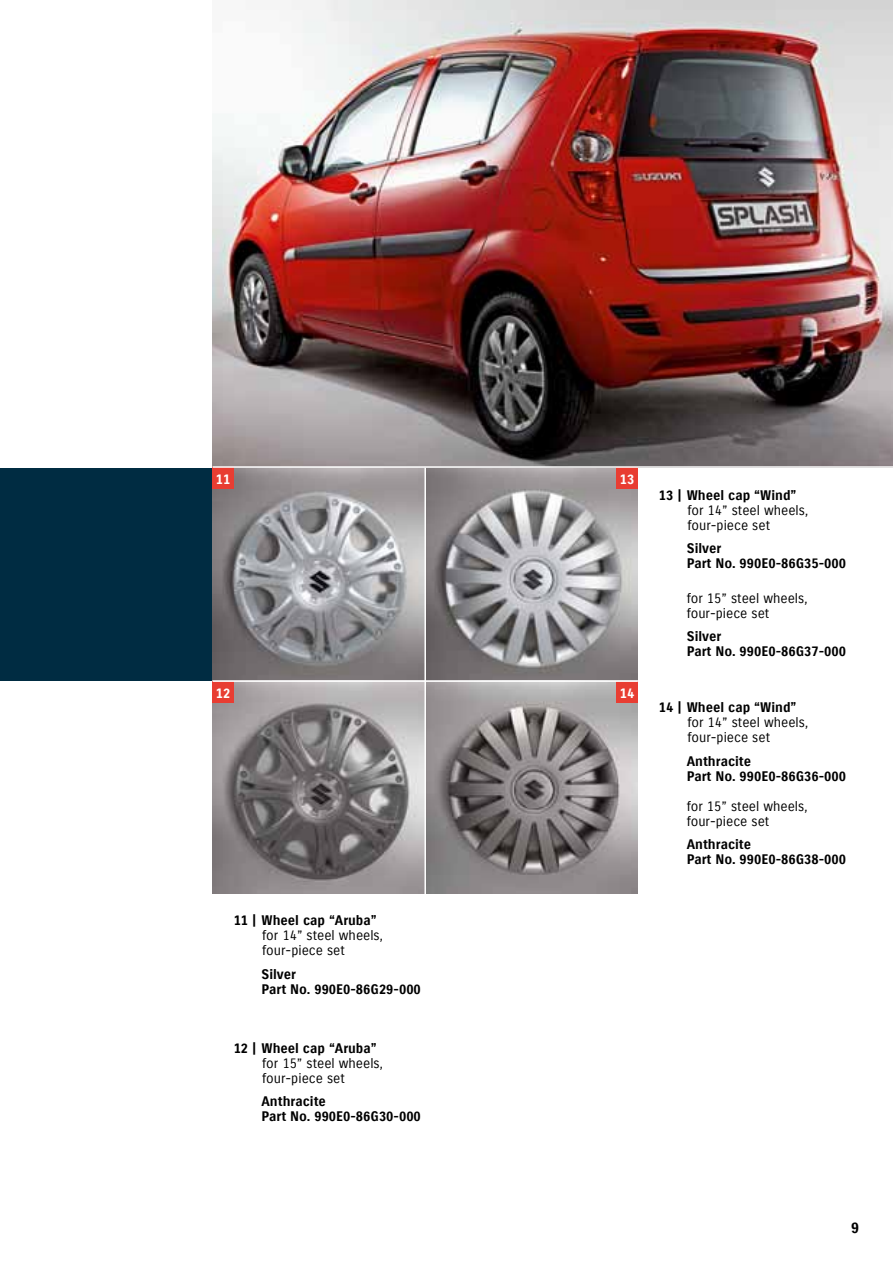
<style>
.page{position:relative;width:893px;height:1263px;background:#fff}
.page>*{position:absolute;margin:0;border:0;box-sizing:border-box;transform-origin:0 0}
.t1{font:15px "Suzuki PRO Bold";color:#000}
.t2{font:13.5px/15px "Suzuki PRO Bold";color:#000}
.t3{font:13.5px/15px "Suzuki PRO Regular";color:#000}
.t4{font:13.5px "Suzuki PRO Bold";color:#fff}
</style>
<div class="page">
<div style="left:0;top:468px;width:213px;height:212px;background:#002c42"></div>
<img style="left:426px;top:468px;width:212px;height:212px">
<svg style="left:426px;top:682px;width:212px;height:211px;background:#8a8586"></svg>
<img style="left:213px;top:0;width:680px;height:466px">
<svg style="left:213px;top:468px;width:211px;height:212px;background:#939194"></svg>
<svg style="left:213px;top:682px;width:211px;height:211px;background:#898586"></svg>
<div style="left:617px;top:468px;width:21px;height:21px;background:#e83d32"></div>
<div style="left:617px;top:682px;width:21px;height:21px;background:#e83d32"></div>
<div style="left:213px;top:468px;width:21px;height:21px;background:#e83d32"></div>
<div style="left:213px;top:682px;width:21px;height:21px;background:#e83d32"></div>
<p class="t4" style="left:216px;top:471px;width:16px">11</p>
<p class="t4" style="left:216px;top:685px;width:16px">12</p>
<p class="t2" style="left:234px;top:913px;width:145px">11 | Wheel cap “Aruba”</p>
<p class="t3" style="left:262px;top:928px;width:122px">for 14” steel wheels, four-piece set</p>
<p class="t2" style="left:261px;top:966px;width:161px">Silver<br>Part No. 990E0-86G29-000</p>
<p class="t2" style="left:234px;top:1040px;width:145px">12 | Wheel cap “Aruba”</p>
<p class="t3" style="left:262px;top:1055px;width:122px">for 15” steel wheels, four-piece set</p>
<p class="t2" style="left:261px;top:1094px;width:161px">Anthracite<br>Part No. 990E0-86G30-000</p>
<p class="t4" style="left:620px;top:471px;width:16px">13</p>
<p class="t4" style="left:620px;top:685px;width:16px">14</p>
<p class="t2" style="left:659px;top:488px;width:139px">13 | Wheel cap “Wind”</p>
<p class="t3" style="left:687px;top:503px;width:122px">for 14” steel wheels, four-piece set</p>
<p class="t2" style="left:687px;top:541px;width:161px">Silver<br>Part No. 990E0-86G35-000</p>
<p class="t3" style="left:687px;top:590px;width:122px">for 15” steel wheels, four-piece set</p>
<p class="t2" style="left:687px;top:629px;width:161px">Silver<br>Part No. 990E0-86G37-000</p>
<p class="t2" style="left:659px;top:700px;width:139px">14 | Wheel cap “Wind”</p>
<p class="t3" style="left:687px;top:715px;width:122px">for 14” steel wheels, four-piece set</p>
<p class="t2" style="left:687px;top:754px;width:161px">Anthracite<br>Part No. 990E0-86G36-000</p>
<p class="t3" style="left:687px;top:799px;width:122px">for 15” steel wheels, four-piece set</p>
<p class="t2" style="left:687px;top:837px;width:161px">Anthracite<br>Part No. 990E0-86G38-000</p>
<p class="t1" style="left:851px;top:1219px;width:10px">9</p>
</div>
